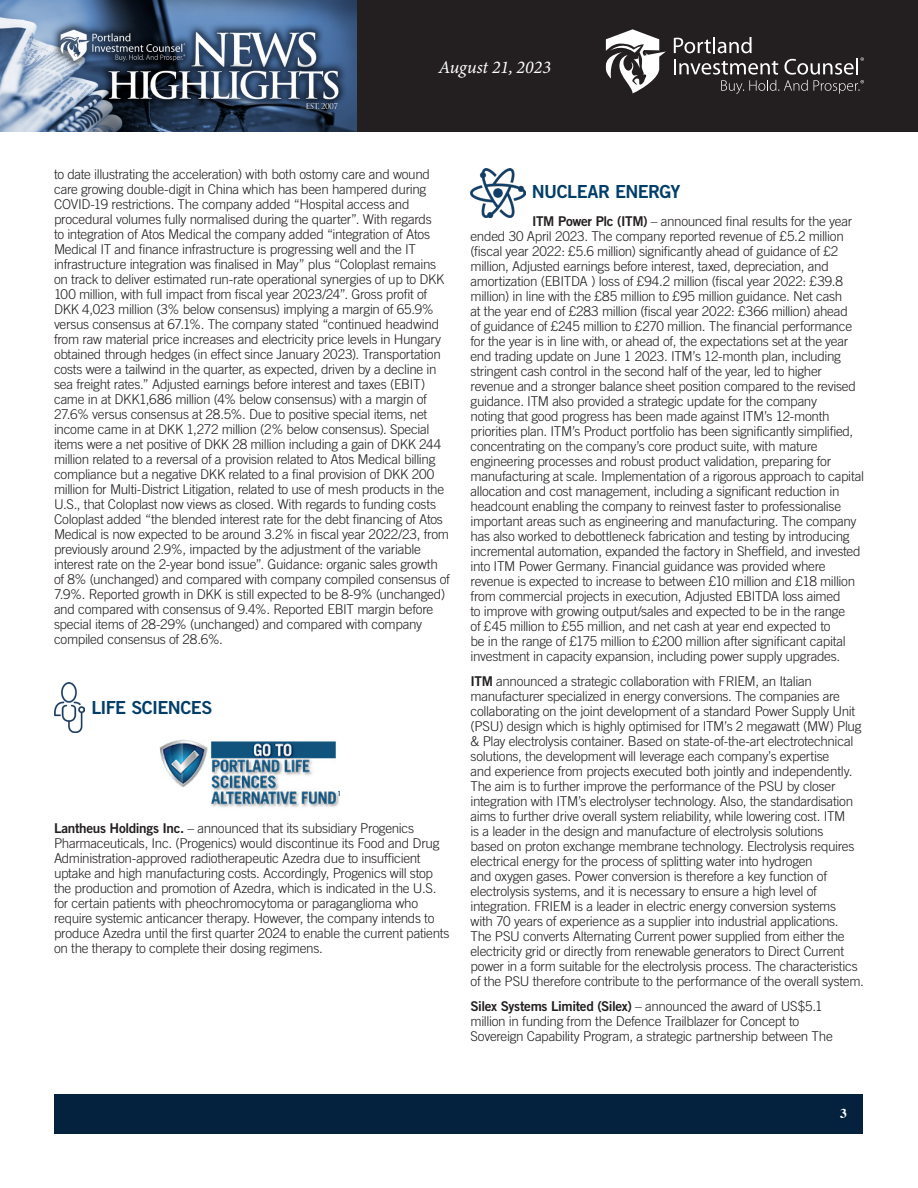
<style>
.page{position:relative;width:918px;height:1188px;background:#fff}
.page>*{position:absolute;margin:0;border:0;box-sizing:border-box;transform-origin:0 0}
.Article_-_Body{font:18px "Trade Gothic Bold Two";letter-spacing:-.035em;color:#003e69}
.t1{font:italic 18px "Minion Variable Concept";color:#fff}
.Article_-_Body-2{font:300 13.5px/15px "Trade Gothic";letter-spacing:-.02em;color:#231f20}
.t2{font:700 13.5px "Times";color:#fff}
.t3{font:7.05px "Trade Gothic Bold Cond Twenty";color:#003e69}
.s1{font-family:"Trade Gothic Bold Two";font-weight:400}
</style>
<div class="page">
<div style="left:356px;top:0;width:562px;height:132px;background:#231f20"></div>
<img style="left:0;top:0;width:356px;height:132px">
<svg style="left:674px;top:37px;width:190px;height:57px"></svg>
<svg style="left:606px;top:29px;width:60px;height:64px"></svg>
<div style="left:55px;top:1094px;width:808px;height:39px;background:#04213e"></div>
<img style="left:54px;top:682px;width:31px;height:51px">
<img style="left:160px;top:740px;width:179px;height:67px">
<img style="left:471px;top:168px;width:54px;height:49px">
<h1 class="t1" style="left:439px;top:55px;width:113px">August 21, 2023</h1>
<p class="Article_-_Body-2" style="left:54px;top:167px;width:398px">to date illustrating the acceleration) with both ostomy care and wound care growing double-digit in China which has been hampered during COVID-19 restrictions. The company added “Hospital access and procedural volumes fully normalised during the quarter”. With regards<br>to integration of Atos Medical the company added “integration of Atos Medical IT and finance infrastructure is progressing well and the IT infrastructure integration was finalised in May” plus “Coloplast remains on track to deliver estimated run-rate operational synergies of up to DKK 100 million, with full impact from fiscal year 2023/24”. Gross profit of DKK 4,023 million (3% below consensus) implying a margin of 65.9% versus consensus at 67.1%. The company stated “continued headwind from raw material price increases and electricity price levels in Hungary obtained through hedges (in effect since January 2023). Transportation costs were a tailwind in the quarter, as expected, driven by a decline in sea freight rates.” Adjusted earnings before interest and taxes (EBIT) came in at DKK1,686 million (4% below consensus) with a margin of 27.6% versus consensus at 28.5%. Due to positive special items, net income came in at DKK 1,272 million (2% below consensus). Special items were a net positive of DKK 28 million including a gain of DKK 244 million related to a reversal of a provision related to Atos Medical billing compliance but a negative DKK related to a final provision of DKK 200 million for Multi-District Litigation, related to use of mesh products in the U.S., that Coloplast now views as closed. With regards to funding costs Coloplast added “the blended interest rate for the debt financing of Atos Medical is now expected to be around 3.2% in fiscal year 2022/23, from previously around 2.9%, impacted by the adjustment of the variable interest rate on the 2-year bond issue”. Guidance: organic sales growth of 8% (unchanged) and compared with company compiled consensus of 7.9%. Reported growth in DKK is still expected to be 8-9% (unchanged) and compared with consensus of 9.4%. Reported EBIT margin before special items of 28-29% (unchanged) and compared with company compiled consensus of 28.6%.</p>
<p class="Article_-_Body" style="left:91px;top:697px;width:122px">LIFE SCIENCES</p>
<p class="t3" style="left:338px;top:789px;width:5px">1</p>
<p class="Article_-_Body-2" style="left:54px;top:821px;width:397px"><span class="s1">Lantheus Holdings Inc.</span> – announced that its subsidiary Progenics Pharmaceuticals, Inc. (Progenics) would discontinue its Food and Drug Administration-approved radiotherapeutic Azedra due to insufficient uptake and high manufacturing costs. Accordingly, Progenics will stop the production and promotion of Azedra, which is indicated in the U.S. for certain patients with pheochromocytoma or paraganglioma who require systemic anticancer therapy. However, the company intends to produce Azedra until the first quarter 2024 to enable the current patients on the therapy to complete their dosing regimens.</p>
<p class="Article_-_Body" style="left:532px;top:180px;width:150px">NUCLEAR ENERGY</p>
<p class="Article_-_Body-2" style="left:471px;top:214px;width:395px;text-indent:62px"><span class="s1">ITM Power Plc (ITM)</span> – announced final results for the year ended 30 April 2023. The company reported revenue of £5.2 million (fiscal year 2022: £5.6 million) significantly ahead of guidance of £2 million, Adjusted earnings before interest, taxed, depreciation, and amortization (EBITDA ) loss of £94.2 million (fiscal year 2022: £39.8 million) in line with the £85 million to £95 million guidance. Net cash<br>at the year end of £283 million (fiscal year 2022: £366 million) ahead<br>of guidance of £245 million to £270 million. The financial performance for the year is in line with, or ahead of, the expectations set at the year end trading update on June 1 2023. ITM’s 12-month plan, including stringent cash control in the second half of the year, led to higher revenue and a stronger balance sheet position compared to the revised guidance. ITM also provided a strategic update for the company<br>noting that good progress has been made against ITM’s 12-month priorities plan. ITM’s Product portfolio has been significantly simplified, concentrating on the company’s core product suite, with mature engineering processes and robust product validation, preparing for manufacturing at scale. Implementation of a rigorous approach to capital allocation and cost management, including a significant reduction in headcount enabling the company to reinvest faster to professionalise important areas such as engineering and manufacturing. The company has also worked to debottleneck fabrication and testing by introducing incremental automation, expanded the factory in Sheffield, and invested into ITM Power Germany. Financial guidance was provided where revenue is expected to increase to between £10 million and £18 million from commercial projects in execution, Adjusted EBITDA loss aimed<br>to improve with growing output/sales and expected to be in the range<br>of £45 million to £55 million, and net cash at year end expected to<br>be in the range of £175 million to £200 million after significant capital investment in capacity expansion, including power supply upgrades.</p>
<p class="Article_-_Body-2" style="left:471px;top:674px;width:395px"><span class="s1">ITM</span> announced a strategic collaboration with FRIEM, an Italian manufacturer specialized in energy conversions. The companies are collaborating on the joint development of a standard Power Supply Unit (PSU) design which is highly optimised for ITM’s 2 megawatt (MW) Plug &amp; Play electrolysis container. Based on state-of-the-art electrotechnical solutions, the development will leverage each company’s expertise<br>and experience from projects executed both jointly and independently.<br>The aim is to further improve the performance of the PSU by closer integration with ITM’s electrolyser technology. Also, the standardisation aims to further drive overall system reliability, while lowering cost. ITM<br>is a leader in the design and manufacture of electrolysis solutions<br>based on proton exchange membrane technology. Electrolysis requires electrical energy for the process of splitting water into hydrogen<br>and oxygen gases. Power conversion is therefore a key function of electrolysis systems, and it is necessary to ensure a high level of integration. FRIEM is a leader in electric energy conversion systems<br>with 70 years of experience as a supplier into industrial applications.<br>The PSU converts Alternating Current power supplied from either the electricity grid or directly from renewable generators to Direct Current power in a form suitable for the electrolysis process. The characteristics of the PSU therefore contribute to the performance of the overall system.</p>
<p class="Article_-_Body-2" style="left:471px;top:998px;width:364px"><span class="s1">Silex Systems Limited (Silex)</span> – announced the award of US$5.1 million in funding from the Defence Trailblazer for Concept to<br>Sovereign Capability Program, a strategic partnership between The</p>
<p class="t2" style="left:840px;top:1100px;width:8px">3</p>
</div>
